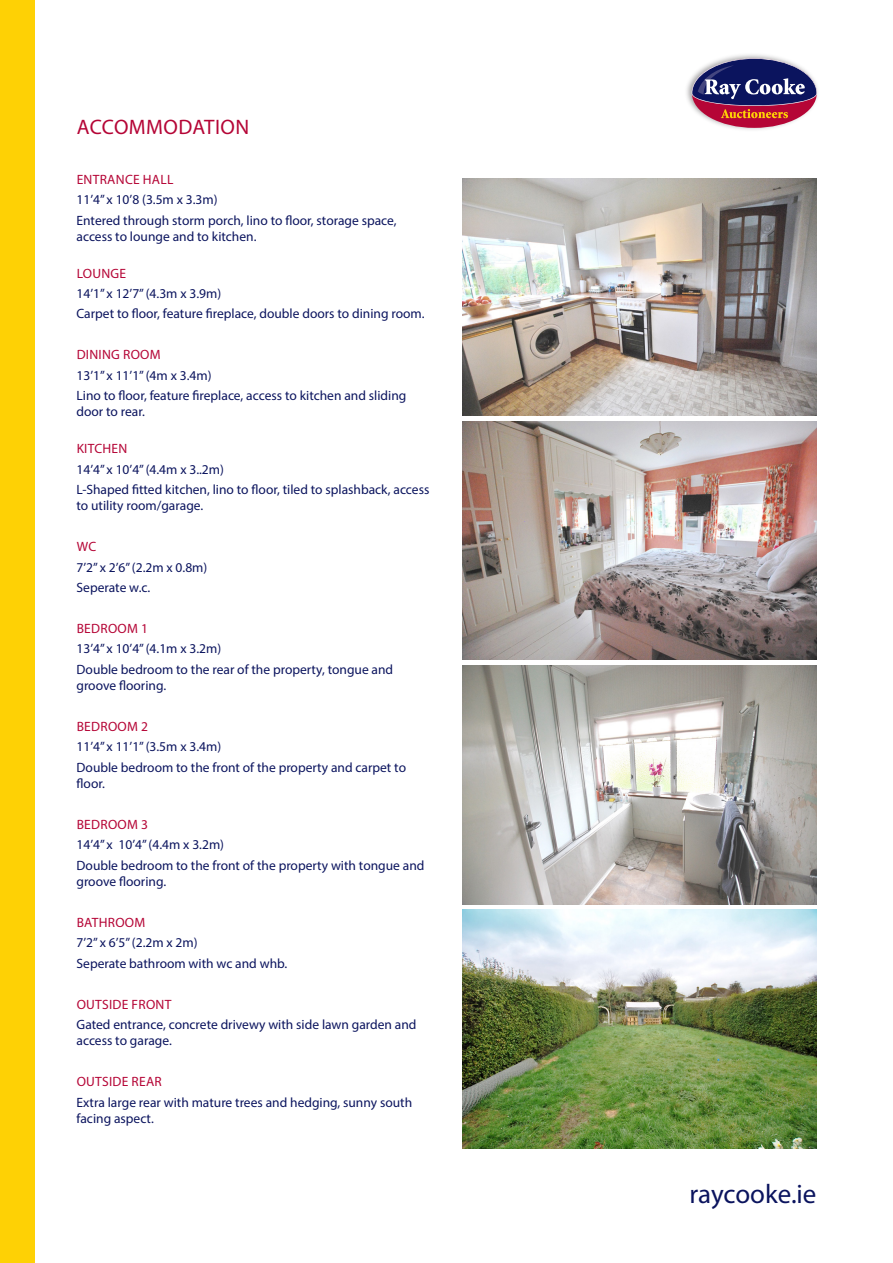
<style>
.page{position:relative;width:893px;height:1263px;background:#fff}
.page>*{position:absolute;margin:0;border:0;box-sizing:border-box;transform-origin:0 0}
.t1{font:27px "Myriad Pro";letter-spacing:-.005em;color:#0b145e}
.RC_Body_Head{font:21px "Myriad Pro";letter-spacing:.02em;color:#b50536}
.RC_Body_Accommodatio{font:13.5px/16.2px "Myriad Pro";color:#0b145e}
.RC_Body_Sub_Head{font:13.5px "Myriad Pro";letter-spacing:.02em;color:#b50536}
</style>
<div class="page">
<div style="left:0;top:0;width:34px;height:1263px;background:#fed105"></div>
<img style="left:686px;top:54px;width:132px;height:76px">
<div style="left:692px;top:59px;width:125px;height:69px;background:#b50536;border-radius:50%"></div>
<svg style="left:692px;top:58px;width:125px;height:60px"></svg>
<img style="left:463px;top:910px;width:354px;height:238px">
<img style="left:463px;top:665px;width:354px;height:239px">
<img style="left:463px;top:421px;width:354px;height:239px">
<img style="left:463px;top:179px;width:354px;height:237px">
<p class="RC_Body_Head" style="left:77px;top:114px;width:174px">ACCOMMODATION</p>
<p class="RC_Body_Sub_Head" style="left:77px;top:171px;width:98px">ENTRANCE HALL</p>
<p class="RC_Body_Accommodatio" style="left:77px;top:191px;width:143px">11’4’’ x 10’8 (3.5m x 3.3m)</p>
<p class="RC_Body_Accommodatio" style="left:77px;top:212px;width:322px">Entered through storm porch, lino to floor, storage space, access to lounge and to kitchen.</p>
<p class="RC_Body_Sub_Head" style="left:77px;top:265px;width:51px">LOUNGE</p>
<p class="RC_Body_Accommodatio" style="left:77px;top:285px;width:146px">14’1’’ x 12’7” (4.3m x 3.9m)</p>
<p class="RC_Body_Accommodatio" style="left:77px;top:306px;width:350px">Carpet to floor, feature fireplace, double doors to dining room.</p>
<p class="RC_Body_Sub_Head" style="left:77px;top:346px;width:85px">DINING ROOM</p>
<p class="RC_Body_Accommodatio" style="left:77px;top:367px;width:136px">13’1’’ x 11’1” (4m x 3.4m)</p>
<p class="RC_Body_Accommodatio" style="left:77px;top:387px;width:331px">Lino to floor, feature fireplace, access to kitchen and sliding door to rear.</p>
<p class="RC_Body_Sub_Head" style="left:77px;top:440px;width:52px">KITCHEN</p>
<p class="RC_Body_Accommodatio" style="left:77px;top:461px;width:149px">14’4” x 10’4” (4.4m x 3..2m)</p>
<p class="RC_Body_Accommodatio" style="left:77px;top:481px;width:354px">L-Shaped fitted kitchen, lino to floor, tiled to splashback, access to utility room/garage.</p>
<p class="RC_Body_Sub_Head" style="left:77px;top:538px;width:21px">WC</p>
<p class="RC_Body_Accommodatio" style="left:77px;top:559px;width:132px">7’2” x 2’6’’ (2.2m x 0.8m)</p>
<p class="RC_Body_Accommodatio" style="left:77px;top:579px;width:75px">Seperate w.c.</p>
<p class="RC_Body_Sub_Head" style="left:77px;top:620px;width:73px">BEDROOM 1</p>
<p class="RC_Body_Accommodatio" style="left:77px;top:640px;width:146px">13’4’’ x 10’4’’ (4.1m x 3.2m)</p>
<p class="RC_Body_Accommodatio" style="left:77px;top:661px;width:318px">Double bedroom to the rear of the property, tongue and groove flooring.</p>
<p class="RC_Body_Sub_Head" style="left:77px;top:718px;width:73px">BEDROOM 2</p>
<p class="RC_Body_Accommodatio" style="left:77px;top:738px;width:146px">11’4” x 11’1” (3.5m x 3.4m)</p>
<p class="RC_Body_Accommodatio" style="left:77px;top:759px;width:331px">Double bedroom to the front of the property and carpet to floor.</p>
<p class="RC_Body_Sub_Head" style="left:77px;top:816px;width:73px">BEDROOM 3</p>
<p class="RC_Body_Accommodatio" style="left:77px;top:836px;width:149px">14’4’’ x 10’4” (4.4m x 3.2m)</p>
<p class="RC_Body_Accommodatio" style="left:77px;top:857px;width:349px">Double bedroom to the front of the property with tongue and groove flooring.</p>
<p class="RC_Body_Sub_Head" style="left:77px;top:914px;width:70px">BATHROOM</p>
<p class="RC_Body_Accommodatio" style="left:77px;top:935px;width:123px">7’2” x 6’5’’ (2.2m x 2m)</p>
<p class="RC_Body_Accommodatio" style="left:77px;top:955px;width:212px">Seperate bathroom with wc and whb.</p>
<p class="RC_Body_Sub_Head" style="left:77px;top:996px;width:96px">OUTSIDE FRONT</p>
<p class="RC_Body_Accommodatio" style="left:77px;top:1016px;width:342px">Gated entrance, concrete drivewy with side lawn garden and access to garage.</p>
<p class="RC_Body_Sub_Head" style="left:77px;top:1073px;width:87px">OUTSIDE REAR</p>
<p class="RC_Body_Accommodatio" style="left:77px;top:1094px;width:337px">Extra large rear with mature trees and hedging, sunny south facing aspect.</p>
<h1 class="t1" style="left:690px;top:1178px;width:128px">raycooke.ie</h1>
</div>
